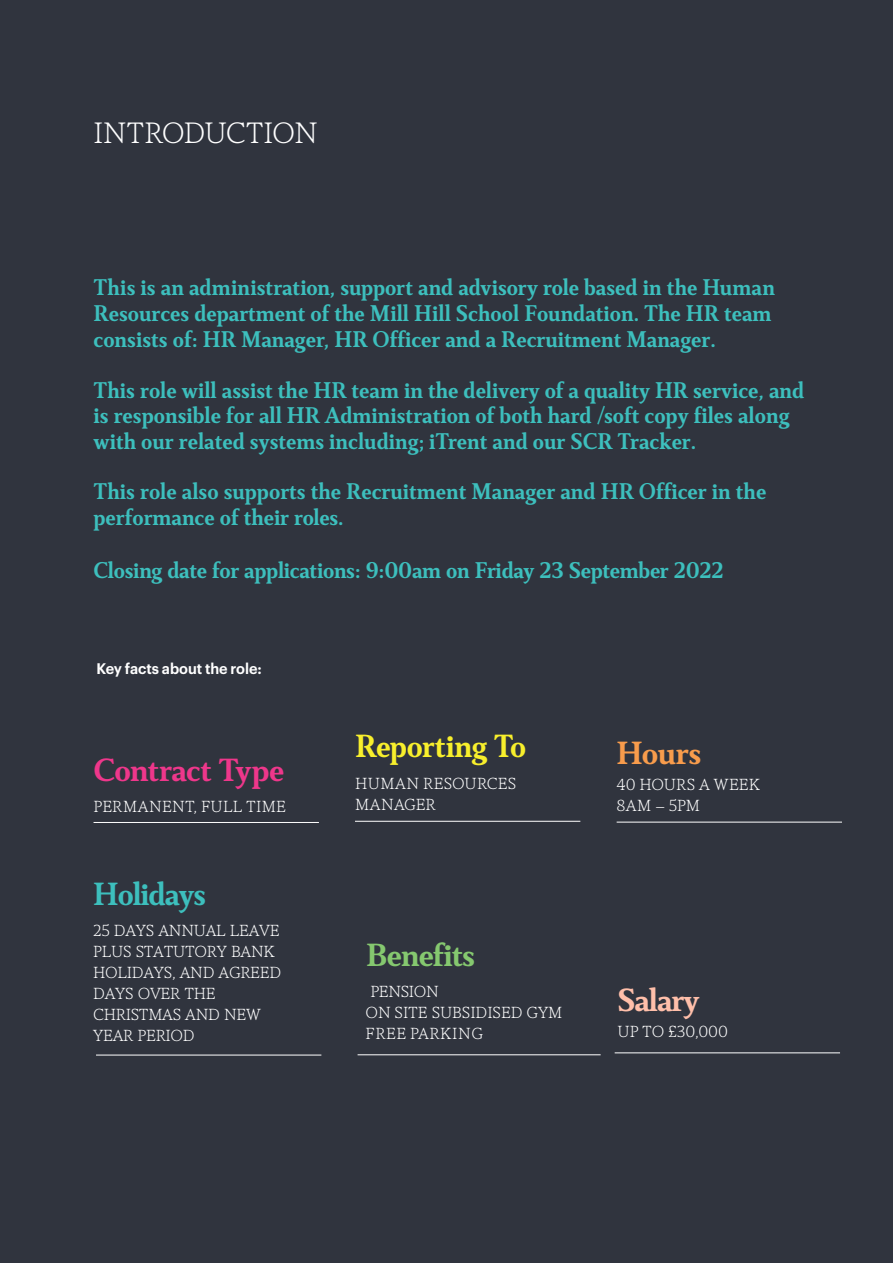
<style>
.page{position:relative;width:893px;height:1263px;background:#30343e}
.page>*{position:absolute;margin:0;border:0;box-sizing:border-box;transform-origin:0 0}
.INTRO_TEXT{font:700 36px "Cultura New";letter-spacing:-.015em;color:#ee378b}
.INTRO_TEXT-2{font:700 36px "Cultura New";letter-spacing:-.02em;color:#f8ef2c}
.HEADLINE_TEXT{font:700 36px "Cultura New";letter-spacing:-.03em;color:#3dbfbd}
.HEADLINE_TEXT-2{font:700 36px "Cultura New";letter-spacing:-.025em;color:#85c86f}
.t1{font:700 36px "Cultura New";letter-spacing:-.03em;color:#ffbfaa}
.INTRO_TEXT-3{font:700 36px "Cultura New";letter-spacing:-.015em;color:#f89c4c}
.BODY_TEXT{font:300 33px "Cultura New";letter-spacing:-.035em;color:#fff}
.BODY_TEXT-2{font:700 25.5px/25.5px "Cultura New";color:#3dbfbd;scale:.96 1}
.HEADLINE_TEXT-3{font:300 18px/21px "Cultura New";letter-spacing:-.02em;color:#fff}
.HEADLINE_TEXT-4{font:300 18px/21px "Cultura New";letter-spacing:.005em;color:#fff}
.HEADLINE_TEXT-5{font:300 18px/21px "Cultura New";color:#fff}
.HEADLINE_TEXT-6{font:300 18px "Cultura New";letter-spacing:.01em;color:#fff}
.BODY_TEXT-3{font:600 15px "Graphik";letter-spacing:-.005em;color:#fff;scale:.96 1}
</style>
<div class="page">
<hr style="left:96px;top:1055px;width:225px;height:1px;background:#fff">
<hr style="left:355px;top:821px;width:225px;height:1px;background:#fff">
<hr style="left:94px;top:822px;width:225px;height:1px;background:#fff">
<hr style="left:617px;top:822px;width:225px;height:1px;background:#fff">
<hr style="left:358px;top:1054px;width:243px;height:1px;background:#fff">
<hr style="left:615px;top:1052px;width:225px;height:1px;background:#fff">
<p class="BODY_TEXT" style="left:94px;top:116px;width:226px">INTRODUCTION</p>
<p class="BODY_TEXT-2" style="left:94px;top:275px;width:711px">This is an administration, support and advisory role based in the Human<br>Resources department of the Mill Hill School Foundation. The HR team consists of: HR Manager, HR Officer and a Recruitment Manager.</p>
<p class="BODY_TEXT-2" style="left:94px;top:377px;width:742px">This role will assist the HR team in the delivery of a quality HR service, and is responsible for all HR Administration of both hard /soft copy files along with our related systems including; iTrent and our SCR Tracker.</p>
<p class="BODY_TEXT-2" style="left:94px;top:479px;width:702px">This role also supports the Recruitment Manager and HR Officer in the performance of their roles.</p>
<p class="BODY_TEXT-2" style="left:94px;top:558px;width:658px">Closing date for applications: 9:00am on Friday 23 September 2022</p>
<p class="BODY_TEXT-3" style="left:97px;top:657px;width:174px">Key facts about the role:</p>
<p class="INTRO_TEXT" style="left:94px;top:750px;width:192px">Contract Type</p>
<p class="HEADLINE_TEXT-6" style="left:94px;top:797px;width:194px">PERMANENT, FULL TIME</p>
<p class="HEADLINE_TEXT" style="left:93px;top:874px;width:114px">Holidays</p>
<p class="HEADLINE_TEXT-3" style="left:93px;top:920px;width:190px">25 DAYS ANNUAL LEAVE<br>PLUS STATUTORY BANK<br>HOLIDAYS, AND AGREED<br>DAYS OVER THE<br>CHRISTMAS AND NEW<br>YEAR PERIOD</p>
<p class="INTRO_TEXT-2" style="left:355px;top:727px;width:173px">Reporting To</p>
<p class="HEADLINE_TEXT-4" style="left:355px;top:773px;width:163px">HUMAN RESOURCES<br>MANAGER</p>
<p class="INTRO_TEXT-3" style="left:617px;top:733px;width:86px">Hours</p>
<p class="HEADLINE_TEXT-5" style="left:617px;top:774px;width:145px">40 HOURS A WEEK<br>8AM – 5PM</p>
<p class="HEADLINE_TEXT-2" style="left:366px;top:936px;width:111px">Benefits</p>
<p class="HEADLINE_TEXT-3" style="left:366px;top:981px;width:198px">PENSION<br>ON SITE SUBSIDISED GYM<br>FREE PARKING</p>
<h1 class="t1" style="left:618px;top:981px;width:83px">Salary</h1>
<p class="HEADLINE_TEXT-3" style="left:618px;top:1021px;width:112px">UP TO £30,000</p>
</div>
